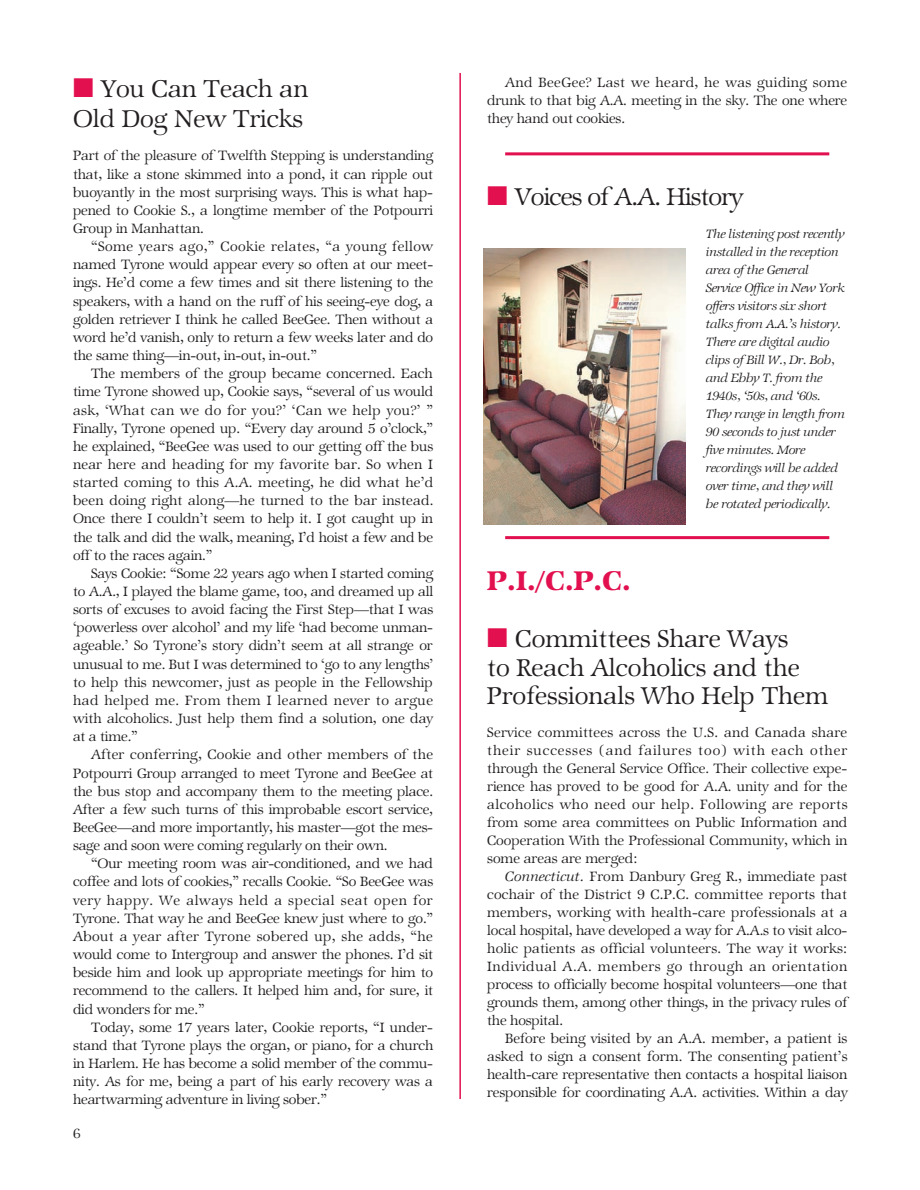
<style>
.page{position:relative;width:920px;height:1190px;background:#fff}
.page>*{position:absolute;margin:0;border:0;box-sizing:border-box;transform-origin:0 0}
.t1{font:30px "Zapf Internatl IT Cby BT Demi";color:#e2104f}
.t2{font:27px/28.5px "Zapf Internatl IT Cby BT Light";color:#231f20}
.t3{font:27px "Zapf Internatl IT Cby BT Light";letter-spacing:-.03em;color:#231f20}
.t4{font:15px/18.1px "Zapf Internatl IT Cby BT Light";letter-spacing:-.01em;color:#231f20;text-align:justify}
.t5{font:13.5px/18px "Zapf Internatl IT Cby BT Light Ital";letter-spacing:-.015em;color:#231f20}
.s1{color:#e2104f}
.s2{font-family:"Zapf Internatl IT Cby BT Light Ital"}
</style>
<div class="page">
<svg style="left:459px;top:73px;width:371px;height:1026px"></svg>
<h2 class="t2" style="left:73px;top:77px;width:237px;line-height:30.2px"><span class="s1">■</span> You Can Teach an<br>Old Dog New Tricks</h2>
<p class="t4" style="left:73px;top:148px;width:362px">Part of the pleasure of Twelfth Stepping is understanding that, like a stone skimmed into a pond, it can ripple out buoyantly in the most surprising ways. This is what hap&shy;pened to Cookie S., a longtime member of the Potpourri Group in Manhattan.</p>
<p class="t4" style="left:73px;top:239px;width:362px;text-indent:18px">“Some years ago,” Cookie relates, “a young fellow named Tyrone would appear every so often at our meet&shy;ings. He’d come a few times and sit there listening to the speakers, with a hand on the ruff of his seeing-eye dog, a golden retriever I think he called BeeGee. Then without a word he’d vanish, only to return a few weeks later and do the same thing—in-out, in-out, in-out.”</p>
<p class="t4" style="left:73px;top:366px;width:362px;text-indent:18px">The members of the group became concerned. Each time Tyrone showed up, Cookie says, “several of us would ask, ‘What can we do for you?’ ‘Can we help you?’ ” Finally, Tyrone opened up. “Every day around 5 o’clock,” he explained, “BeeGee was used to our getting off the bus near here and heading for my favorite bar. So when I started coming to this A.A. meeting, he did what he’d been doing right along—he turned to the bar instead.<br>Once there I couldn’t seem to help it. I got caught up in the talk and did the walk, meaning, I’d hoist a few and be off to the races again.”</p>
<p class="t4" style="left:73px;top:566px;width:362px;text-indent:18px">Says Cookie: “Some 22 years ago when I started coming to A.A., I played the blame game, too, and dreamed up all sorts of excuses to avoid facing the First Step—that I was ‘powerless over alcohol’ and my life ‘had become unman&shy;ageable.’ So Tyrone’s story didn’t seem at all strange or unusual to me. But I was determined to ‘go to any lengths’ to help this newcomer, just as people in the Fellowship had helped me. From them I learned never to argue with alcoholics. Just help them find a solution, one day at a time.”</p>
<p class="t4" style="left:73px;top:747px;width:362px;text-indent:18px">After conferring, Cookie and other members of the Potpourri Group arranged to meet Tyrone and BeeGee at the bus stop and accompany them to the meeting place.<br>After a few such turns of this improbable escort service, BeeGee—and more importantly, his master—got the mes&shy;sage and soon were coming regularly on their own.</p>
<p class="t4" style="left:73px;top:856px;width:362px;text-indent:18px">“Our meeting room was air-conditioned, and we had coffee and lots of cookies,” recalls Cookie. “So BeeGee was very happy. We always held a special seat open for Tyrone. That way he and BeeGee knew just where to go.” About a year after Tyrone sobered up, she adds, “he would come to Intergroup and answer the phones. I’d sit beside him and look up appropriate meetings for him to recommend to the callers. It helped him and, for sure, it did wonders for me.”</p>
<p class="t4" style="left:73px;top:1020px;width:362px;text-indent:18px">Today, some 17 years later, Cookie reports, “I under&shy;stand that Tyrone plays the organ, or piano, for a church in Harlem. He has become a solid member of the commu&shy;nity. As for me, being a part of his early recovery was a heartwarming adventure in living sober.”</p>
<p class="t4" style="left:73px;top:1126px;width:9px">6</p>
<p class="t4" style="left:487px;top:75px;width:362px;text-indent:18px">And BeeGee? Last we heard, he was guiding some drunk to that big A.A. meeting in the sky. The one where they hand out cookies.</p>
<h2 class="t3" style="left:487px;top:187px;width:258px"><span class="s1">■</span> Voices of A.A. History</h2>
<p class="t5" style="left:706px;top:226px;width:141px">The listening post recently installed in the reception area of the General<br>Service Office in New York offers visitors six short talks from A.A.’s history.<br>There are digital audio clips of Bill W., Dr. Bob, and Ebby T. from the<br>1940s, ‘50s, and ‘60s.<br>They range in length from<br>90 seconds to just under five minutes. More recordings will be added over time, and they will be rotated periodically.</p>
<h1 class="t1" style="left:487px;top:570px;width:145px">P.I./C.P.C.</h1>
<h2 class="t2" style="left:487px;top:628px;width:343px"><span class="s1">■</span> Committees Share Ways<br>to Reach Alcoholics and the<br>Professionals Who Help Them</h2>
<p class="t4" style="left:487px;top:725px;width:362px">Service committees across the U.S. and Canada share their successes (and failures too) with each other through the General Service Office. Their collective expe&shy;rience has proved to be good for A.A. unity and for the alcoholics who need our help. Following are reports from some area committees on Public Information and Cooperation With the Professional Community, which in some areas are merged:</p>
<p class="t4" style="left:487px;top:869px;width:362px;text-indent:18px"><span class="s2">Connecticut.</span> From Danbury Greg R., immediate past cochair of the District 9 C.P.C. committee reports that members, working with health-care professionals at a local hospital, have developed a way for A.A.s to visit alco&shy;holic patients as official volunteers. The way it works:<br>Individual A.A. members go through an orientation process to officially become hospital volunteers—one that grounds them, among other things, in the privacy rules of the hospital.</p>
<p class="t4" style="left:487px;top:1031px;width:362px;text-indent:18px">Before being visited by an A.A. member, a patient is asked to sign a consent form. The consenting patient’s health-care representative then contacts a hospital liaison responsible for coordinating A.A. activities. Within a day</p>
</div>
